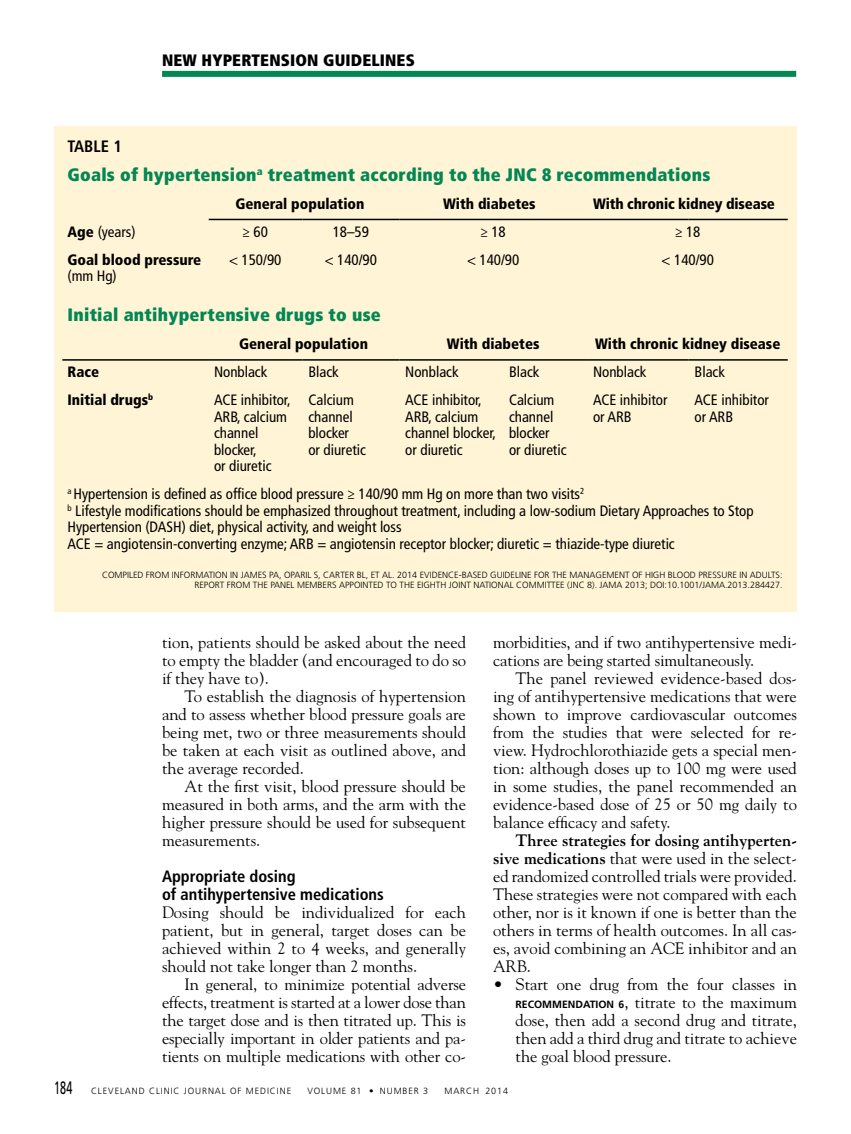
<style>
.page{position:relative;width:851px;height:1134px;background:#fff}
.page>*{position:absolute;margin:0;border:0;box-sizing:border-box;transform-origin:0 0}
.t1{font:900 condensed 18px "Frutiger LT Std";letter-spacing:.015em;color:#008752}
.t2{font:16.5px/18px "Goudy Std";color:#000;text-align:justify}
.t3{font:700 condensed 16.5px/18px "Frutiger LT Std";color:#000}
.t4{font:900 condensed 16.5px "Frutiger LT Std";letter-spacing:.01em;color:#000}
.t5{font:condensed 15px/16.5px "Frutiger LT Std";color:#000}
.t6{font:900 condensed 15px "Frutiger LT Std";color:#000}
.t7{font:300 9px/10.8px "Frutiger LT Std";color:#000;text-align:right}
.t8{font:300 9px "Frutiger LT Std";letter-spacing:.1em;color:#000}
.s1{font-weight:900}
.s2{font-weight:700}
.s3{font-family:"Frutiger LT Std";font-weight:700;font-size:10.5px}
.s4{font-weight:400;font-size:18px}
</style>
<div class="page">
<div style="left:162px;top:71px;width:634px;height:6px;background:#008752"></div>
<div style="left:54px;top:126px;width:742px;height:486px;background:#fff4d5"></div>
<hr style="left:209px;top:219px;width:93px;height:1px;background:#000">
<hr style="left:302px;top:219px;width:97px;height:1px;background:#000">
<hr style="left:399px;top:219px;width:104px;height:1px;background:#000">
<hr style="left:503px;top:219px;width:84px;height:1px;background:#000">
<hr style="left:587px;top:219px;width:101px;height:1px;background:#000">
<hr style="left:688px;top:219px;width:99px;height:1px;background:#000">
<hr style="left:62px;top:359px;width:146px;height:2px;background:#000">
<hr style="left:208px;top:359px;width:94px;height:2px;background:#000">
<hr style="left:302px;top:359px;width:97px;height:2px;background:#000">
<hr style="left:399px;top:359px;width:104px;height:2px;background:#000">
<hr style="left:503px;top:359px;width:84px;height:2px;background:#000">
<hr style="left:587px;top:359px;width:101px;height:2px;background:#000">
<hr style="left:688px;top:359px;width:99px;height:2px;background:#000">
<p class="t4" style="left:162px;top:51px;width:254px">NEW HYPERTENSION GUIDELINES</p>
<p class="t3" style="left:68px;top:137px;width:56px">TABLE 1</p>
<p class="t1" style="left:68px;top:163px;width:644px">Goals of hypertension<sup>a</sup> treatment according to the JNC 8 recommendations</p>
<p class="t6" style="left:235px;top:194px;width:130px">General population</p>
<p class="t6" style="left:443px;top:194px;width:94px">With diabetes</p>
<p class="t6" style="left:593px;top:194px;width:183px">With chronic kidney disease</p>
<p class="t5" style="left:67px;top:223px;width:70px"><span class="s1">Age</span> (years)</p>
<p class="t5" style="left:242px;top:223px;width:27px">≥ 60</p>
<p class="t5" style="left:333px;top:223px;width:38px">18–59</p>
<p class="t5" style="left:480px;top:223px;width:27px">≥ 18</p>
<p class="t5" style="left:675px;top:223px;width:27px">≥ 18</p>
<p class="t6" style="left:68px;top:251px;width:135px">Goal blood pressure</p>
<p class="t5" style="left:68px;top:268px;width:51px">(mm Hg)</p>
<p class="t5" style="left:229px;top:251px;width:54px">&lt; 150/90</p>
<p class="t5" style="left:325px;top:251px;width:54px">&lt; 140/90</p>
<p class="t5" style="left:467px;top:251px;width:54px">&lt; 140/90</p>
<p class="t5" style="left:661px;top:251px;width:54px">&lt; 140/90</p>
<p class="t1" style="left:68px;top:304px;width:315px">Initial antihypertensive drugs to use</p>
<p class="t6" style="left:239px;top:335px;width:130px">General population</p>
<p class="t6" style="left:447px;top:335px;width:94px">With diabetes</p>
<p class="t6" style="left:595px;top:335px;width:187px">With chronic kidney disease</p>
<p class="t6" style="left:67px;top:363px;width:33px">Race</p>
<p class="t5" style="left:214px;top:364px;width:55px">Nonblack</p>
<p class="t5" style="left:308px;top:364px;width:32px">Black</p>
<p class="t5" style="left:405px;top:364px;width:55px">Nonblack</p>
<p class="t5" style="left:509px;top:364px;width:32px">Black</p>
<p class="t5" style="left:593px;top:364px;width:55px">Nonblack</p>
<p class="t5" style="left:694px;top:364px;width:32px">Black</p>
<p class="t6" style="left:67px;top:391px;width:87px">Initial drugs<sup>b</sup></p>
<p class="t5" style="left:214px;top:392px;width:78px">ACE inhibitor,<br>ARB, calcium channel blocker,<br>or diuretic</p>
<p class="t5" style="left:308px;top:392px;width:59px">Calcium channel blocker<br>or diuretic</p>
<p class="t5" style="left:405px;top:392px;width:92px">ACE inhibitor,<br>ARB, calcium channel blocker, or diuretic</p>
<p class="t5" style="left:509px;top:392px;width:59px">Calcium channel blocker<br>or diuretic</p>
<p class="t5" style="left:593px;top:392px;width:76px">ACE inhibitor or ARB</p>
<p class="t5" style="left:694px;top:392px;width:76px">ACE inhibitor or ARB</p>
<p class="t5" style="left:68px;top:486px;width:687px"><sup>a</sup> Hypertension is defined as office blood pressure ≥ 140/90 mm Hg on more than two visits<sup>2<br>b</sup> Lifestyle modifications should be emphasized throughout treatment, including a low-sodium Dietary Approaches to Stop Hypertension (DASH) diet, physical activity, and weight loss<br>ACE = angiotensin-converting enzyme; ARB = angiotensin receptor blocker; diuretic = thiazide-type diuretic</p>
<p class="t7" style="left:102px;top:569px;width:682px">COMPILED FROM INFORMATION IN JAMES PA, OPARIL S, CARTER BL, ET AL. 2014 EVIDENCE-BASED GUIDELINE FOR THE MANAGEMENT OF HIGH BLOOD PRESSURE IN ADULTS:<br>REPORT FROM THE PANEL MEMBERS APPOINTED TO THE EIGHTH JOINT NATIONAL COMMITTEE (JNC 8). JAMA 2013; DOI:10.1001/JAMA.2013.284427.</p>
<p class="t2" style="left:162px;top:633px;width:305px">tion, patients should be asked about the need to empty the bladder (and encouraged to do so if they have to).</p>
<p class="t2" style="left:162px;top:687px;width:305px;text-indent:23px">To establish the diagnosis of hypertension and to assess whether blood pressure goals are being met, two or three measurements should be taken at each visit as outlined above, and the average recorded.</p>
<p class="t2" style="left:162px;top:777px;width:305px;text-indent:23px">At the first visit, blood pressure should be measured in both arms, and the arm with the higher pressure should be used for subsequent measurements.</p>
<p class="t3" style="left:162px;top:867px;width:223px">Appropriate dosing<br>of antihypertensive medications</p>
<p class="t2" style="left:162px;top:903px;width:305px">Dosing should be individualized for each patient, but in general, target doses can be achieved within 2 to 4 weeks, and generally should not take longer than 2 months.</p>
<p class="t2" style="left:162px;top:975px;width:305px;text-indent:23px">In general, to minimize potential adverse effects, treatment is started at a lower dose than the target dose and is then titrated up. This is especially important in older patients and pa&shy;tients on multiple medications with other co-</p>
<p class="t2" style="left:493px;top:633px;width:305px">morbidities, and if two antihypertensive medi&shy;cations are being started simultaneously.</p>
<p class="t2" style="left:493px;top:669px;width:305px;text-indent:23px">The panel reviewed evidence-based dos&shy;ing of antihypertensive medications that were shown to improve cardiovascular outcomes from the studies that were selected for re&shy;view. Hydrochlorothiazide gets a special men&shy;tion: although doses up to 100 mg were used in some studies, the panel recommended an evidence-based dose of 25 or 50 mg daily to balance efficacy and safety.</p>
<p class="t2" style="left:493px;top:831px;width:305px;text-indent:23px"><span class="s2">Three strategies for dosing antihyperten&shy;sive medications</span> that were used in the select&shy;ed randomized controlled trials were provided.<br>These strategies were not compared with each other, nor is it known if one is better than the others in terms of health outcomes. In all cas&shy;es, avoid combining an ACE inhibitor and an ARB.</p>
<p class="t2" style="left:515px;top:975px;width:283px;text-indent:-23px">• Start one drug from the four classes in <span class="s3">RECOMMENDATION 6</span>, titrate to the maximum dose, then add a second drug and titrate, then add a third drug and titrate to achieve the goal blood pressure.</p>
<p class="t8" style="left:54px;top:1085px;width:239px"><span class="s4">184</span> CLEVELAND CLINIC JOURNAL OF MEDICINE</p>
<p class="t8" style="left:307px;top:1085px;width:122px">VOLUME 81 • NUMBER 3</p>
<p class="t8" style="left:444px;top:1085px;width:65px">MARCH 2014</p>
</div>
